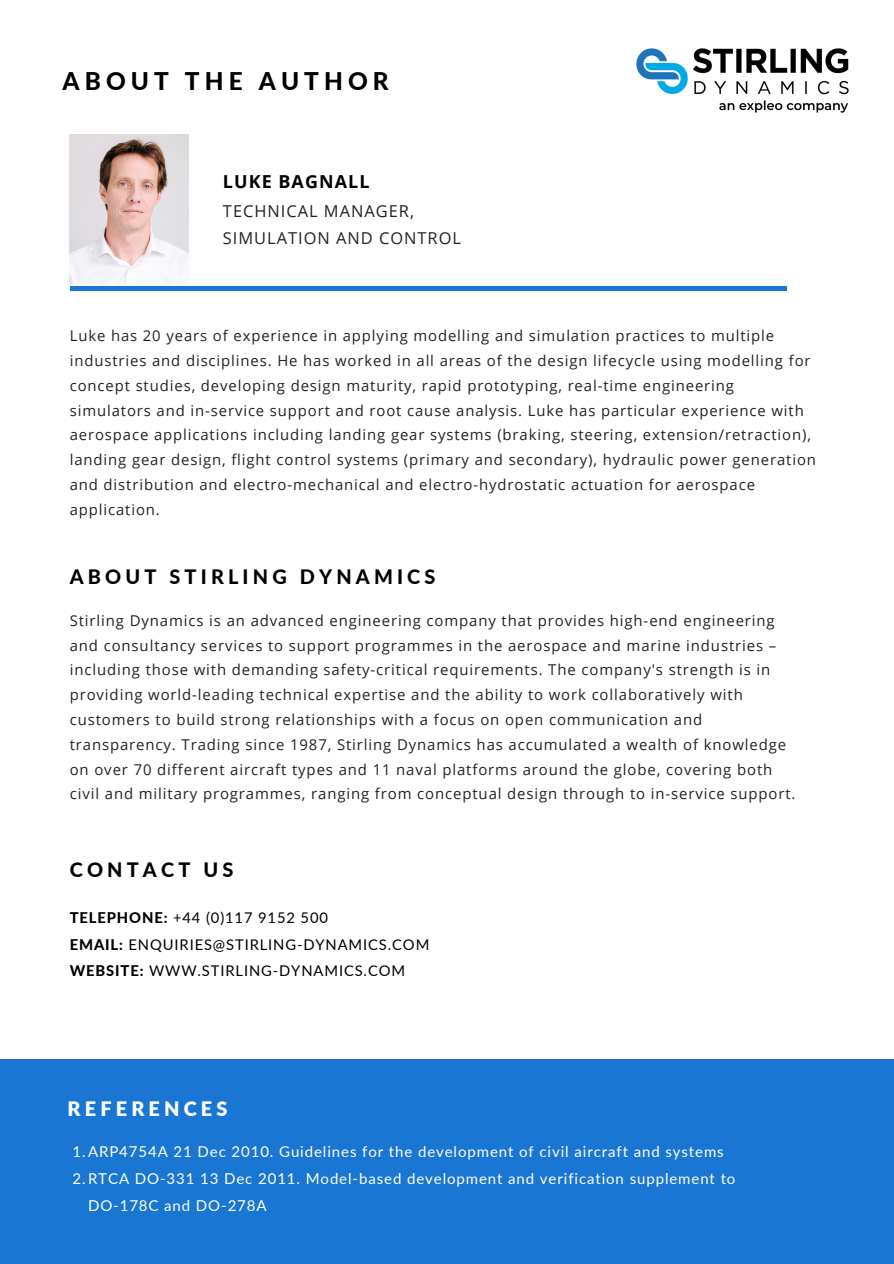
<style>
.page{position:relative;width:894px;height:1264px;background:#fff}
.page>*{position:absolute;margin:0;border:0;box-sizing:border-box;transform-origin:0 0}
.t1{font:800 24.3px "Lato";letter-spacing:.21em;color:#000}
.t2{font:800 19.8px "Lato";letter-spacing:.21em;color:#000}
.t3{font:900 19.8px "Lato";letter-spacing:.21em;color:#fff}
.t4{font:700 17.85px "Open Sans";letter-spacing:.06em;color:#000}
.t5{font:16.35px "Open Sans";letter-spacing:.06em;color:#222}
.t6{font:15px/27px "Lato";letter-spacing:.06em;color:#fff}
.t7{font:14.85px/24.8px "Open Sans";letter-spacing:.06em;color:#222}
.t8{font:14.7px "Lato";letter-spacing:.06em;color:#000}
.s1{font-weight:800}
</style>
<div class="page">
<hr style="left:70px;top:287px;width:716px;height:3px;background:#1976d2">
<div style="left:0;top:1059px;width:893px;height:204px;background:#1976d2"></div>
<img style="left:70px;top:134px;width:118px;height:150px">
<img style="left:636px;top:49px;width:212px;height:64px">
<p class="t1" style="left:62px;top:66px;width:328px">ABOUT THE AUTHOR</p>
<p class="t4" style="left:223px;top:169px;width:148px">LUKE BAGNALL</p>
<p class="t5" style="left:223px;top:199px;width:192px">TECHNICAL MANAGER,</p>
<p class="t5" style="left:223px;top:226px;width:239px">SIMULATION AND CONTROL</p>
<p class="t7" style="left:70px;top:323px;width:747px">Luke has 20 years of experience in applying modelling and simulation practices to multiple industries and disciplines. He has worked in all areas of the design lifecycle using modelling for concept studies, developing design maturity, rapid prototyping, real-time engineering simulators and in-service support and root cause analysis. Luke has particular experience with aerospace applications including landing gear systems (braking, steering, extension/retraction), landing gear design, flight control systems (primary and secondary), hydraulic power generation and distribution and electro-mechanical and electro-hydrostatic actuation for aerospace application.</p>
<p class="t2" style="left:70px;top:564px;width:367px">ABOUT STIRLING DYNAMICS</p>
<p class="t7" style="left:70px;top:607px;width:727px">Stirling Dynamics is an advanced engineering company that provides high-end engineering and consultancy services to support programmes in the aerospace and marine industries – including those with demanding safety-critical requirements. The company's strength is in providing world-leading technical expertise and the ability to work collaboratively with customers to build strong relationships with a focus on open communication and transparency. Trading since 1987, Stirling Dynamics has accumulated a wealth of knowledge on over 70 different aircraft types and 11 naval platforms around the globe, covering both civil and military programmes, ranging from conceptual design through to in-service support.</p>
<p class="t2" style="left:70px;top:857px;width:165px">CONTACT US</p>
<p class="t8" style="left:70px;top:908px;width:260px"><span class="s1">TELEPHONE:</span> +44 (0)117 9152 500</p>
<p class="t8" style="left:70px;top:935px;width:361px"><span class="s1">EMAIL:</span> ENQUIRIES@STIRLING-DYNAMICS.COM</p>
<p class="t8" style="left:70px;top:961px;width:337px"><span class="s1">WEBSITE:</span> WWW.STIRLING-DYNAMICS.COM</p>
<p class="t3" style="left:68px;top:1096px;width:161px">REFERENCES</p>
<p class="t6" style="left:72px;top:1137px;width:652px">1.ARP4754A 21 Dec 2010. Guidelines for the development of civil aircraft and systems</p>
<p class="t6" style="left:88px;top:1164px;width:648px;text-indent:-16px">2.RTCA DO-331 13 Dec 2011. Model-based development and verification supplement to<br>DO-178C and DO-278A</p>
</div>
